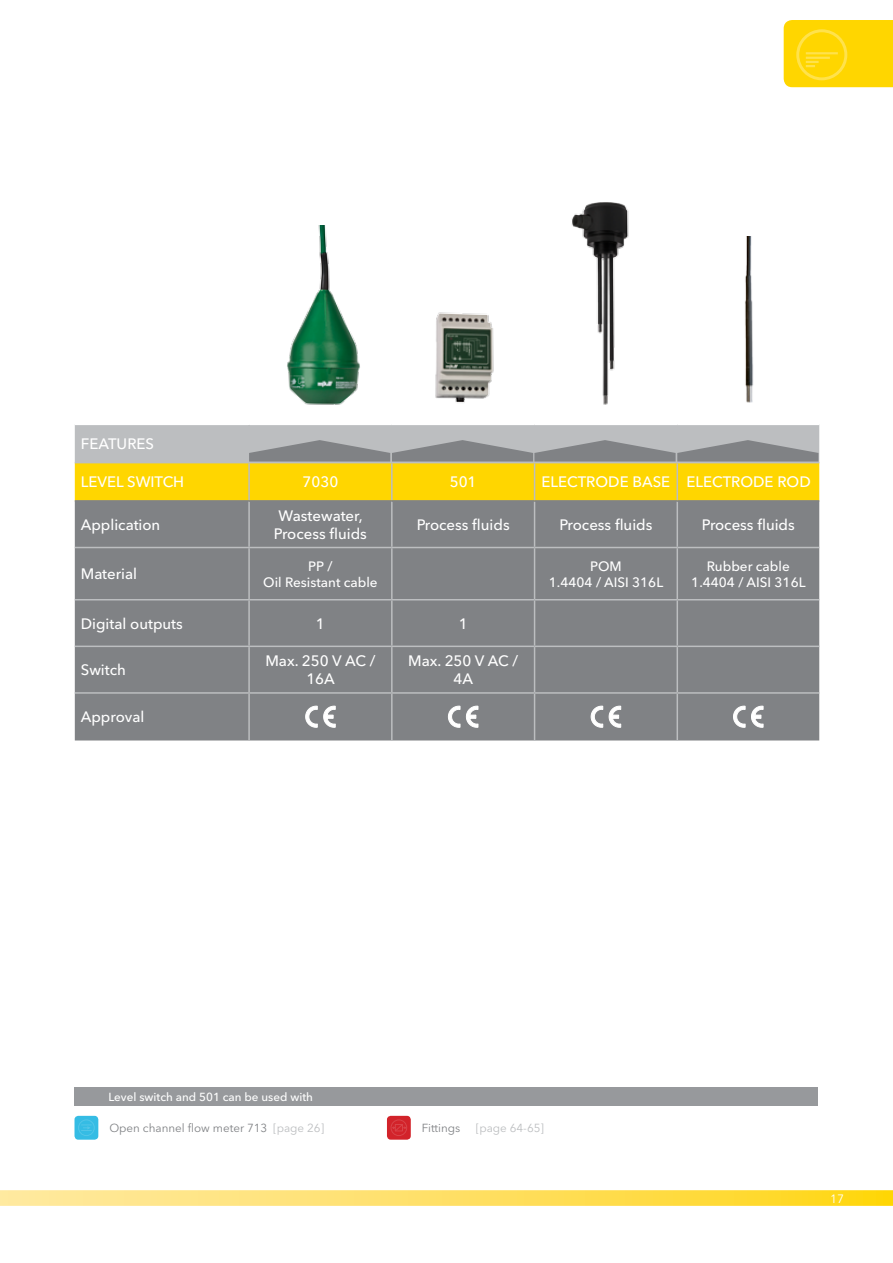
<style>
.page{position:relative;width:893px;height:1263px;background:#fff}
.page>*{position:absolute;margin:0;border:0;box-sizing:border-box;transform-origin:0 0}
.t1{font:500 15px/18px "Avenir Next LT Pro";color:#fff;text-align:center}
.t2{font:500 13.5px/16.2px "Avenir Next LT Pro";color:#fff;text-align:center}
.t3{font:12px "Avenir Next LT Pro";color:#fff}
.t4{font:11.7px "Avenir Next LT Pro";color:#808285}
.t5{font:500 11.7px "Avenir Next LT Pro";color:#fff}
.t6{font:11.7px "Avenir Next LT Pro";color:#bcbec0}
.s1{color:#bcbec0}
</style>
<div class="page">
<svg style="left:0;top:1190px;width:892px;height:16px;background:#ffe063"></svg>
<svg style="left:784px;top:20px;width:108px;height:67px;background:#ffd707"></svg>
<div style="left:75px;top:502px;width:744px;height:238px;background:#808285"></div>
<hr style="left:75px;top:500px;width:174px;height:2px;background:#808285">
<hr style="left:248px;top:502px;width:2px;height:45px;background:#bcbec0">
<hr style="left:249px;top:500px;width:143px;height:2px;background:#808285">
<hr style="left:391px;top:502px;width:2px;height:45px;background:#bcbec0">
<hr style="left:392px;top:500px;width:143px;height:2px;background:#808285">
<hr style="left:534px;top:502px;width:1px;height:45px;background:#bcbec0">
<hr style="left:535px;top:500px;width:142px;height:2px;background:#808285">
<hr style="left:676px;top:502px;width:2px;height:45px;background:#bcbec0">
<hr style="left:677px;top:500px;width:142px;height:2px;background:#808285">
<hr style="left:75px;top:547px;width:174px;height:1px;background:#bcbec0">
<hr style="left:248px;top:548px;width:2px;height:51px;background:#bcbec0">
<hr style="left:249px;top:547px;width:143px;height:1px;background:#bcbec0">
<hr style="left:391px;top:548px;width:2px;height:51px;background:#bcbec0">
<hr style="left:392px;top:547px;width:143px;height:1px;background:#bcbec0">
<hr style="left:534px;top:548px;width:1px;height:51px;background:#bcbec0">
<hr style="left:535px;top:547px;width:142px;height:1px;background:#bcbec0">
<hr style="left:676px;top:548px;width:2px;height:51px;background:#bcbec0">
<hr style="left:677px;top:547px;width:142px;height:1px;background:#bcbec0">
<hr style="left:75px;top:599px;width:174px;height:1px;background:#bcbec0">
<hr style="left:248px;top:600px;width:2px;height:46px;background:#bcbec0">
<hr style="left:249px;top:599px;width:143px;height:1px;background:#bcbec0">
<hr style="left:391px;top:600px;width:2px;height:46px;background:#bcbec0">
<hr style="left:392px;top:599px;width:143px;height:1px;background:#bcbec0">
<hr style="left:534px;top:600px;width:1px;height:46px;background:#bcbec0">
<hr style="left:535px;top:599px;width:142px;height:1px;background:#bcbec0">
<hr style="left:676px;top:600px;width:2px;height:46px;background:#bcbec0">
<hr style="left:677px;top:599px;width:142px;height:1px;background:#bcbec0">
<hr style="left:75px;top:646px;width:174px;height:1px;background:#bcbec0">
<hr style="left:248px;top:647px;width:2px;height:45px;background:#bcbec0">
<hr style="left:249px;top:646px;width:143px;height:1px;background:#bcbec0">
<hr style="left:391px;top:647px;width:2px;height:45px;background:#bcbec0">
<hr style="left:392px;top:646px;width:143px;height:1px;background:#bcbec0">
<hr style="left:534px;top:647px;width:1px;height:45px;background:#bcbec0">
<hr style="left:535px;top:646px;width:142px;height:1px;background:#bcbec0">
<hr style="left:676px;top:647px;width:2px;height:45px;background:#bcbec0">
<hr style="left:677px;top:646px;width:142px;height:1px;background:#bcbec0">
<hr style="left:75px;top:692px;width:174px;height:2px;background:#bcbec0">
<hr style="left:248px;top:694px;width:2px;height:46px;background:#bcbec0">
<hr style="left:249px;top:692px;width:143px;height:2px;background:#bcbec0">
<hr style="left:391px;top:694px;width:2px;height:46px;background:#bcbec0">
<hr style="left:392px;top:692px;width:143px;height:2px;background:#bcbec0">
<hr style="left:534px;top:694px;width:1px;height:46px;background:#bcbec0">
<hr style="left:535px;top:692px;width:142px;height:2px;background:#bcbec0">
<hr style="left:676px;top:694px;width:2px;height:46px;background:#bcbec0">
<hr style="left:677px;top:692px;width:142px;height:2px;background:#bcbec0">
<svg style="left:306px;top:706px;width:11px;height:21px"></svg>
<svg style="left:324px;top:706px;width:11px;height:21px"></svg>
<svg style="left:448px;top:706px;width:12px;height:21px"></svg>
<svg style="left:466px;top:706px;width:12px;height:21px"></svg>
<svg style="left:591px;top:706px;width:12px;height:21px"></svg>
<svg style="left:609px;top:706px;width:12px;height:21px"></svg>
<svg style="left:733px;top:706px;width:12px;height:21px"></svg>
<svg style="left:751px;top:706px;width:12px;height:21px"></svg>
<svg style="left:75px;top:424px;width:744px;height:77px;background:#d3c05c"></svg>
<div style="left:75px;top:1087px;width:743px;height:18px;background:#97999c"></div>
<img style="left:287px;top:225px;width:73px;height:180px">
<img style="left:572px;top:202px;width:57px;height:203px">
<img style="left:435px;top:312px;width:59px;height:91px">
<div style="left:75px;top:1116px;width:23px;height:24px;background:#35bce4;border-radius:4px"></div>
<div style="left:78px;top:1119px;width:17px;height:17px;border:1px solid #fff;border-radius:50%"></div>
<svg style="left:81px;top:1124px;width:11px;height:7px"></svg>
<div style="left:387px;top:1116px;width:24px;height:24px;background:#d2232a;border-radius:4px"></div>
<div style="left:391px;top:1119px;width:16px;height:17px;border:1px solid #fff;border-radius:50%"></div>
<svg style="left:392px;top:1123px;width:14px;height:9px"></svg>
<img style="left:745px;top:237px;width:9px;height:166px">
<p class="t1" style="left:81px;top:435px;width:75px">FEATURES</p>
<p class="t1" style="left:81px;top:473px;width:105px">LEVEL SWITCH</p>
<p class="t1" style="left:303px;top:473px;width:37px">7030</p>
<p class="t1" style="left:450px;top:473px;width:28px">501</p>
<p class="t1" style="left:542px;top:473px;width:271px">ELECTRODE BASE ELECTRODE ROD</p>
<p class="t1" style="left:81px;top:516px;width:81px">Application</p>
<p class="t1" style="left:274px;top:507px;width:95px">Wastewater,<br>Process fluids</p>
<p class="t1" style="left:417px;top:516px;width:95px">Process fluids</p>
<p class="t1" style="left:559px;top:516px;width:95px">Process fluids</p>
<p class="t1" style="left:702px;top:516px;width:95px">Process fluids</p>
<p class="t1" style="left:81px;top:565px;width:58px">Material</p>
<p class="t2" style="left:263px;top:558px;width:116px">PP /<br>Oil Resistant cable</p>
<p class="t2" style="left:549px;top:558px;width:116px">POM<br>1.4404 / AISI 316L</p>
<p class="t2" style="left:691px;top:558px;width:116px">Rubber cable<br>1.4404 / AISI 316L</p>
<p class="t1" style="left:81px;top:614px;width:104px">Digital outputs</p>
<p class="t1" style="left:316px;top:614px;width:10px">1</p>
<p class="t1" style="left:459px;top:614px;width:10px">1</p>
<p class="t1" style="left:81px;top:661px;width:47px">Switch</p>
<p class="t1" style="left:265px;top:652px;width:112px">Max. 250 V AC /<br>16A</p>
<p class="t1" style="left:408px;top:652px;width:112px">Max. 250 V AC /<br>4A</p>
<p class="t1" style="left:81px;top:708px;width:65px">Approval</p>
<p class="t5" style="left:109px;top:1089px;width:206px">Level switch and 501 can be used with</p>
<p class="t4" style="left:109px;top:1121px;width:216px">Open channel flow meter 713 <span class="s1">[page 26]</span></p>
<p class="t4" style="left:422px;top:1121px;width:40px">Fittings</p>
<p class="t6" style="left:476px;top:1121px;width:70px">[page 64-65]</p>
<p class="t3" style="left:830px;top:1191px;width:15px">17</p>
</div>
